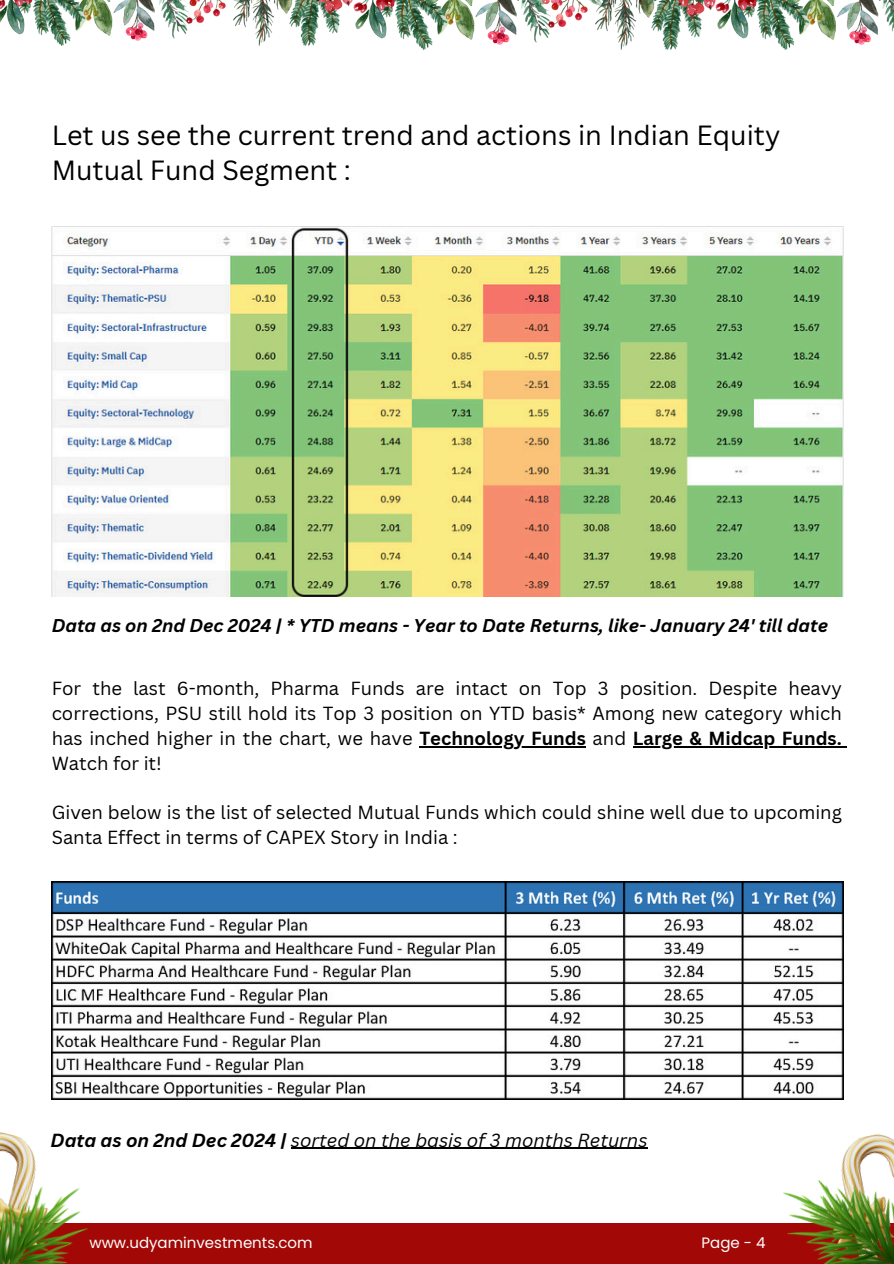
<style>
.page{position:relative;width:894px;height:1264px;background:#fff}
.page>*{position:absolute;margin:0;border:0;box-sizing:border-box;transform-origin:0 0}
.t1{font:27px/34.8px "Canva Sans";color:#000}
.t2{font:18.45px/24.8px "Canva Sans";color:#000;text-align:justify}
.t3{font:italic 18.45px "Canva Sans";color:#000}
.t4{font:italic 700 18px "Canva Sans";color:#000}
.t5{font:15px "Poppins";color:#fff}
.s1{font-weight:700}
</style>
<div class="page">
<div style="left:0;top:1223px;width:893px;height:40px;background:#a20906"></div>
<img style="left:0;top:1132px;width:36px;height:45px">
<img style="left:0;top:1177px;width:88px;height:86px">
<img style="left:783px;top:1134px;width:110px;height:129px">
<img style="left:0;top:0;width:353px;height:45px">
<img style="left:353px;top:0;width:361px;height:49px">
<img style="left:714px;top:0;width:179px;height:49px">
<img style="left:52px;top:226px;width:791px;height:370px">
<img style="left:52px;top:881px;width:791px;height:218px">
<hr style="left:419px;top:746px;width:166px;height:1px;background:#000">
<hr style="left:632px;top:746px;width:209px;height:1px;background:#000">
<hr style="left:291px;top:1147px;width:356px;height:1px;background:#000">
<p class="t1" style="left:52px;top:117px;width:730px">Let us see the current trend and actions in Indian Equity<br>Mutual Fund Segment :</p>
<h1 class="t4" style="left:52px;top:613px;width:777px">Data as on 2nd Dec 2024 | * YTD means - Year to Date Returns, like- January 24' till date</h1>
<p class="t2" style="left:52px;top:675px;width:791px">For the last 6-month, Pharma Funds are intact on Top 3 position. Despite heavy corrections, PSU still hold its Top 3 position on YTD basis* Among new category which has inched higher in the chart, we have <span class="s1">Technology Funds</span> and <span class="s1">Large &amp; Midcap Funds.</span></p>
<h2 class="t2" style="left:52px;top:750px;width:112px">Watch for it!</h2>
<h2 class="t2" style="left:52px;top:799px;width:791px">Given below is the list of selected Mutual Funds which could shine well due to upcoming<br>Santa Effect in terms of CAPEX Story in India :</h2>
<h3 class="t3" style="left:51px;top:1126px;width:598px"><span class="s1">Data as on 2nd Dec 2024 |</span> sorted on the basis of 3 months Returns</h3>
<p class="t5" style="left:89px;top:1231px;width:224px">www.udyaminvestments.com</p>
<p class="t5" style="left:701px;top:1231px;width:65px">Page - 4</p>
</div>
